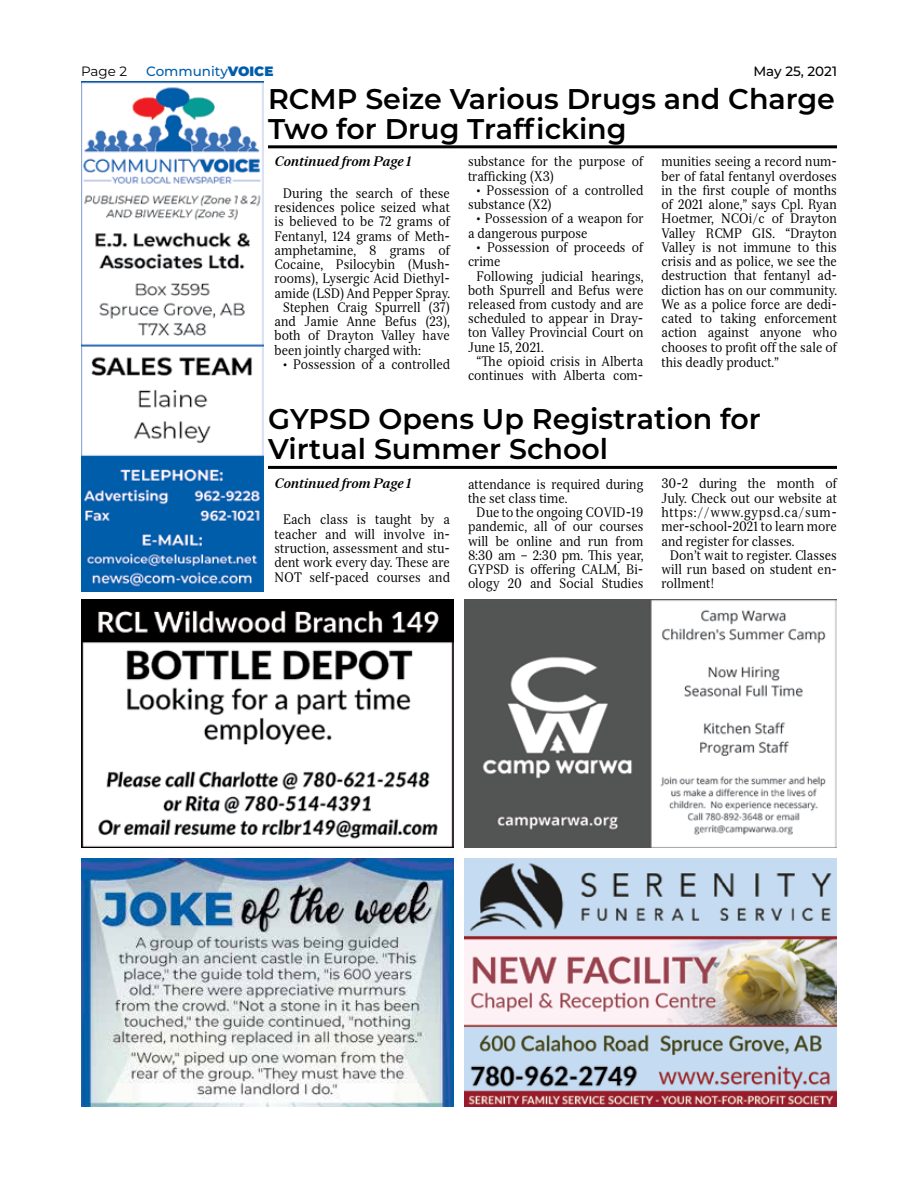
<style>
.page{position:relative;width:918px;height:1188px;background:#fff}
.page>*{position:absolute;margin:0;border:0;box-sizing:border-box;transform-origin:0 0}
.t1{font:600 28.5px/30px "Montserrat";color:#000}
.t2{font:13.5px/14.2px "Serif 12 Beta";color:#000;text-align:justify;scale:.9 1}
.t3{font:italic 700 13.5px "Serif 12 Beta";color:#000}
.t4{font:500 13.5px "Montserrat";color:#005daa}
.t5{font:500 13.5px "Montserrat";color:#000}
.t6{font:13.5px "Montserrat";color:#000}
.s1{font-weight:900}
</style>
<div class="page">
<hr style="left:268px;top:145px;width:569px;height:3px;background:#000">
<hr style="left:268px;top:466px;width:569px;height:3px;background:#000">
<img style="left:81px;top:81px;width:183px;height:511px">
<img style="left:81px;top:859px;width:373px;height:248px">
<img style="left:464px;top:859px;width:373px;height:248px">
<img style="left:81px;top:599px;width:373px;height:249px">
<img style="left:464px;top:599px;width:373px;height:249px">
<p class="t6" style="left:81px;top:62px;width:48px">Page 2</p>
<p class="t4" style="left:146px;top:62px;width:129px">Community<span class="s1">VOICE</span></p>
<h1 class="t1" style="left:268px;top:82px;width:569px">RCMP Seize Various Drugs and Charge<br>Two for Drug Trafficking</h1>
<p class="t5" style="left:753px;top:62px;width:85px">May 25, 2021</p>
<p class="t3" style="left:274px;top:154px;width:138px">Continued from Page 1</p>
<p class="t2" style="left:283px;top:186px;width:187px">During the search of these</p>
<p class="t2" style="left:275px;top:200px;width:197px">residences police seized what</p>
<p class="t2" style="left:275px;top:215px;width:197px">is believed to be 72 grams of</p>
<p class="t2" style="left:275px;top:229px;width:196px">Fentanyl, 124 grams of Meth-</p>
<p class="t2" style="left:274px;top:243px;width:197px">amphetamine, 8 grams of</p>
<p class="t2" style="left:274px;top:257px;width:197px">Cocaine, Psilocybin (Mush-</p>
<p class="t2" style="left:274px;top:272px;width:197px">rooms), Lysergic Acid Diethyl-</p>
<p class="t2" style="left:274px;top:286px;width:196px">amide (LSD) And Pepper Spray.</p>
<p class="t2" style="left:283px;top:300px;width:187px">Stephen Craig Spurrell (37)</p>
<p class="t2" style="left:274px;top:314px;width:197px">and Jamie Anne Befus (23),</p>
<p class="t2" style="left:274px;top:329px;width:197px">both of Drayton Valley have</p>
<p class="t2" style="left:274px;top:343px;width:164px">been jointly charged with:</p>
<p class="t2" style="left:283px;top:357px;width:187px">• Possession of a controlled</p>
<p class="t2" style="left:468px;top:155px;width:196px">substance for the purpose of trafficking (X3)</p>
<p class="t2" style="left:468px;top:183px;width:197px;text-indent:9px">• Possession of a controlled substance (X2)</p>
<p class="t2" style="left:468px;top:212px;width:197px;text-indent:9px">• Possession of a weapon for a dangerous purpose</p>
<p class="t2" style="left:468px;top:240px;width:196px;text-indent:9px">• Possession of proceeds of crime</p>
<p class="t2" style="left:468px;top:269px;width:197px;text-indent:9px">Following judicial hearings, both Spurrell and Befus were released from custody and are scheduled to appear in Dray&shy;ton Valley Provincial Court on June 15, 2021.</p>
<p class="t2" style="left:468px;top:354px;width:197px;text-align:right">“The opioid crisis in Alberta continues with Alberta com-</p>
<p class="t2" style="left:662px;top:155px;width:197px">munities seeing a record num&shy;ber of fatal fentanyl overdoses in the first couple of months of 2021 alone,” says Cpl. Ryan Hoetmer, NCOi/c of Drayton Valley RCMP GIS. “Drayton Valley is not immune to this crisis and as police, we see the destruction that fentanyl ad&shy;diction has on our community.<br>We as a police force are dedi&shy;cated to taking enforcement action against anyone who chooses to profit off the sale of this deadly product.”</p>
<h1 class="t1" style="left:268px;top:403px;width:494px">GYPSD Opens Up Registration for<br>Virtual Summer School</h1>
<p class="t3" style="left:274px;top:476px;width:138px">Continued from Page 1</p>
<p class="t2" style="left:274px;top:513px;width:197px;text-indent:9px">Each class is taught by a teacher and will involve in&shy;struction, assessment and stu&shy;dent work every day. These are NOT self-paced courses and</p>
<p class="t2" style="left:468px;top:477px;width:197px">attendance is required during the set class time.</p>
<p class="t2" style="left:468px;top:505px;width:197px;text-indent:9px">Due to the ongoing COVID-19 pandemic, all of our courses will be online and run from 8:30 am – 2:30 pm. This year, GYPSD is offering CALM, Bi&shy;ology 20 and Social Studies</p>
<p class="t2" style="left:662px;top:477px;width:197px">30-2 during the month of July. Check out our website at https://www.gypsd.ca/sum&shy;mer-school-2021 to learn more and register for classes.</p>
<p class="t2" style="left:662px;top:548px;width:197px;text-indent:9px">Don’t wait to register. Classes will run based on student en&shy;rollment!</p>
</div>
